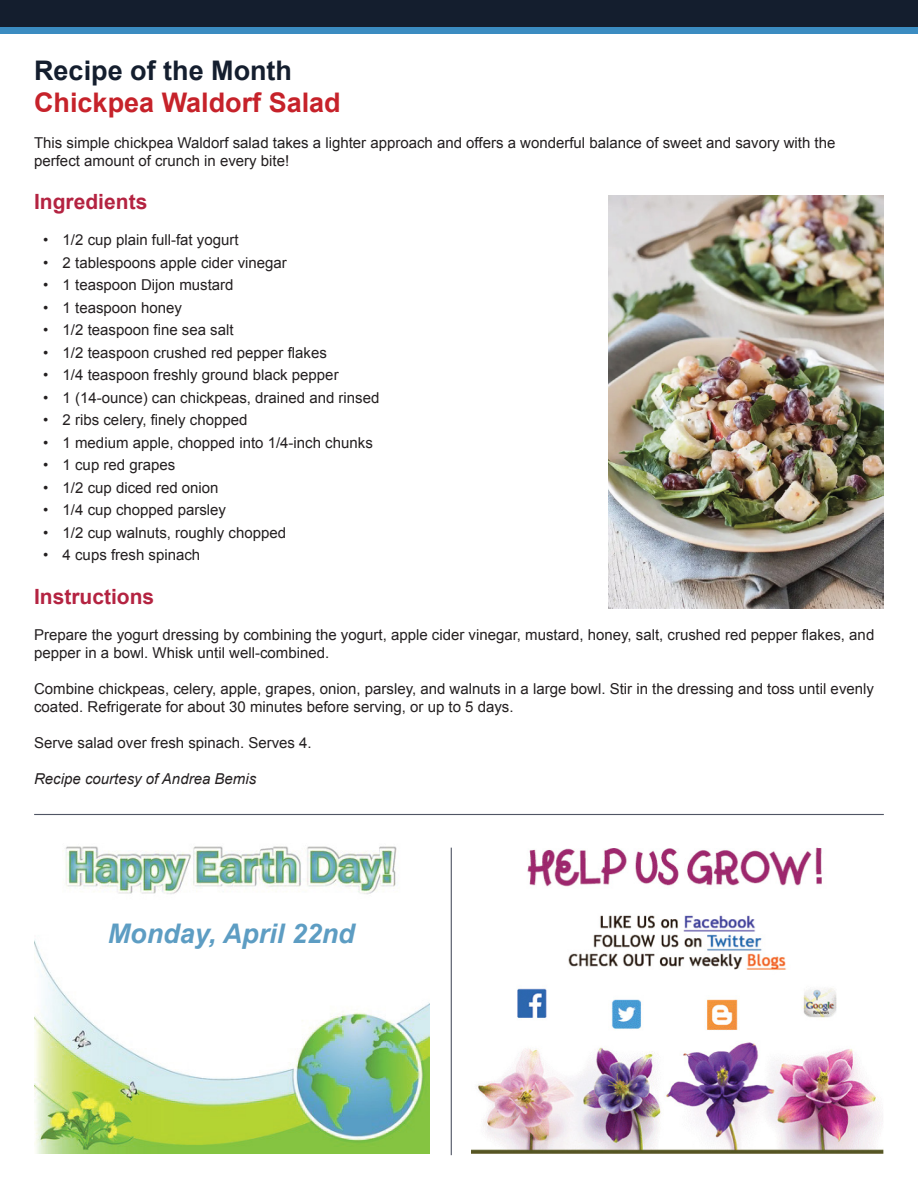
<style>
.page{position:relative;width:918px;height:1188px;background:#fff}
.page>*{position:absolute;margin:0;border:0;box-sizing:border-box;transform-origin:0 0}
.t1{font:700 27px "Arial";color:#c6222a}
.t2{font:700 27px "Arial";color:#141e2e}
.t3{font:italic 700 27px "Arial";color:#5d9dc3}
.t4{font:700 21px "Arial";color:#b42341}
.t5{font:15px/18px "Arial";color:#231f20}
.t6{font:italic 15px "Arial";color:#231f20}
</style>
<div class="page">
<hr style="left:34px;top:814px;width:850px;height:1px;background:#505564">
<div style="left:0;top:0;width:918px;height:27px;background:#141e2e"></div>
<div style="left:0;top:27px;width:918px;height:7px;background:#3b8cc1"></div>
<hr style="left:451px;top:848px;width:1px;height:307px;background:#505564">
<img style="left:472px;top:847px;width:412px;height:307px">
<img style="left:34px;top:846px;width:396px;height:308px">
<img style="left:608px;top:196px;width:276px;height:413px">
<h1 class="t2" style="left:34px;top:52px;width:259px">Recipe of the Month</h1>
<h1 class="t1" style="left:34px;top:85px;width:308px">Chickpea Waldorf Salad</h1>
<p class="t5" style="left:34px;top:134px;width:803px">This simple chickpea Waldorf salad takes a lighter approach and offers a wonderful balance of sweet and savory with the perfect amount of crunch in every bite!</p>
<h2 class="t4" style="left:34px;top:188px;width:115px">Ingredients</h2>
<p class="t5" style="left:43px;top:231px;width:197px">• 1/2 cup plain full-fat yogurt</p>
<p class="t5" style="left:43px;top:254px;width:245px">• 2 tablespoons apple cider vinegar</p>
<p class="t5" style="left:43px;top:276px;width:192px">• 1 teaspoon Dijon mustard</p>
<p class="t5" style="left:43px;top:299px;width:140px">• 1 teaspoon honey</p>
<p class="t5" style="left:43px;top:321px;width:192px">• 1/2 teaspoon fine sea salt</p>
<p class="t5" style="left:43px;top:344px;width:285px">• 1/2 teaspoon crushed red pepper flakes</p>
<p class="t5" style="left:43px;top:366px;width:297px">• 1/4 teaspoon freshly ground black pepper</p>
<p class="t5" style="left:43px;top:389px;width:338px">• 1 (14-ounce) can chickpeas, drained and rinsed</p>
<p class="t5" style="left:43px;top:411px;width:206px">• 2 ribs celery, finely chopped</p>
<p class="t5" style="left:43px;top:434px;width:331px">• 1 medium apple, chopped into 1/4-inch chunks</p>
<p class="t5" style="left:43px;top:456px;width:134px">• 1 cup red grapes</p>
<p class="t5" style="left:43px;top:479px;width:177px">• 1/2 cup diced red onion</p>
<p class="t5" style="left:43px;top:501px;width:184px">• 1/4 cup chopped parsley</p>
<p class="t5" style="left:43px;top:524px;width:244px">• 1/2 cup walnuts, roughly chopped</p>
<p class="t5" style="left:43px;top:546px;width:159px">• 4 cups fresh spinach</p>
<h2 class="t4" style="left:34px;top:582px;width:122px">Instructions</h2>
<p class="t5" style="left:34px;top:625px;width:842px">Prepare the yogurt dressing by combining the yogurt, apple cider vinegar, mustard, honey, salt, crushed red pepper flakes, and pepper in a bowl. Whisk until well-combined.</p>
<p class="t5" style="left:34px;top:679px;width:841px">Combine chickpeas, celery, apple, grapes, onion, parsley, and walnuts in a large bowl. Stir in the dressing and toss until evenly coated. Refrigerate for about 30 minutes before serving, or up to 5 days.</p>
<p class="t5" style="left:34px;top:733px;width:279px">Serve salad over fresh spinach. Serves 4.</p>
<p class="t6" style="left:34px;top:769px;width:224px">Recipe courtesy of Andrea Bemis</p>
<h1 class="t3" style="left:108px;top:916px;width:249px">Monday, April 22nd</h1>
</div>
